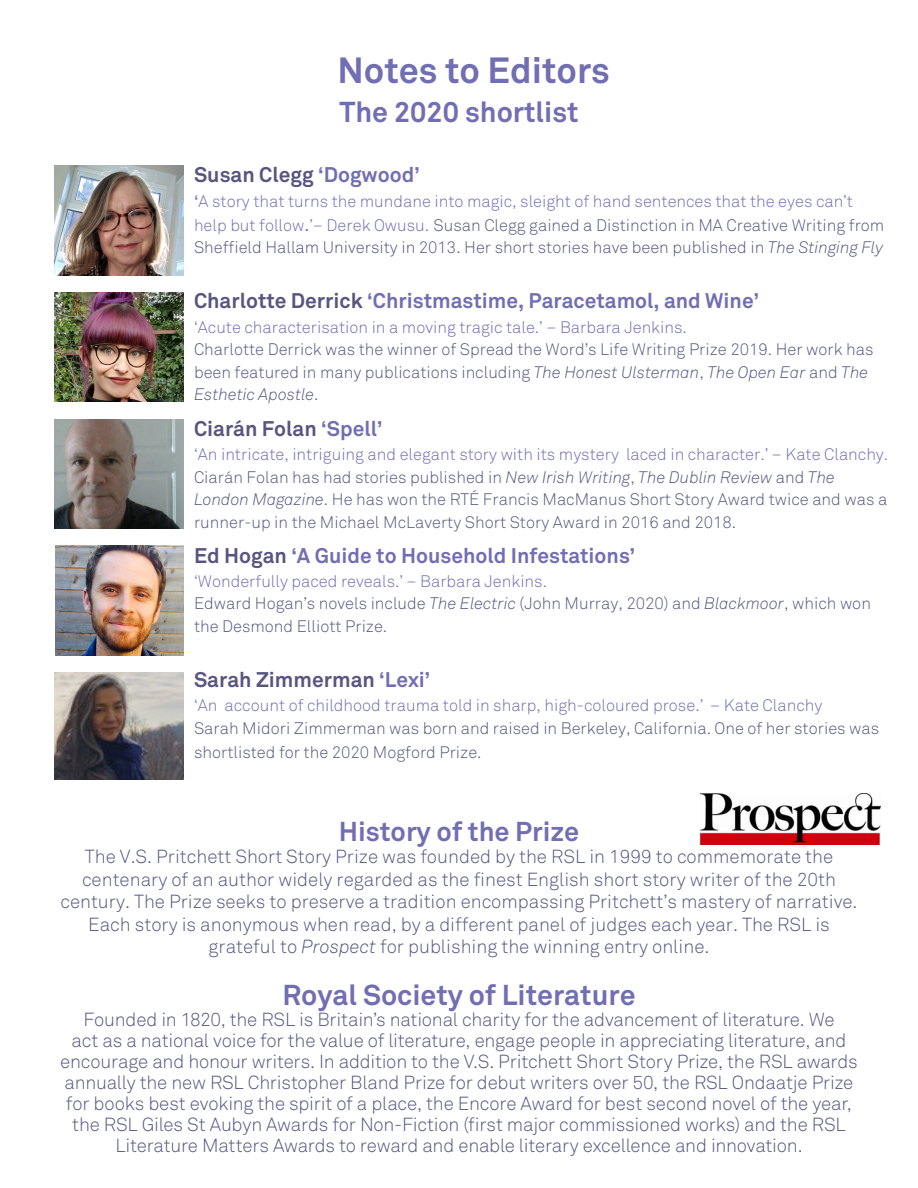
<style>
.page{position:relative;width:918px;height:1188px;background:#fff}
.page>*{position:absolute;margin:0;border:0;box-sizing:border-box;transform-origin:0 0}
.t1{font:700 36px "Akkurat";color:#716eb3}
.t2{font:700 28.5px "Akkurat";color:#716eb3}
.t3{font:700 27px "Akkurat";color:#716eb3}
.t4{font:700 21px "Akkurat";color:#716eb3}
.t5{font:700 21px "Akkurat";color:#585681}
.body_text_9_5pt{font:300 18.75px/21px "Akkurat";letter-spacing:-.005em;color:#585681;text-align:center}
.t6{font:300 16.5px/22.5px "Akkurat";color:#585681}
.t7{font:300 16.5px/24.3px "Akkurat";color:#716eb3}
.s1{color:#716eb3}
.s2{font-weight:400}
.s3{color:#585681}
.s4{font-style:italic}
</style>
<div class="page">
<img style="left:54px;top:166px;width:130px;height:109px">
<img style="left:54px;top:292px;width:130px;height:110px">
<img style="left:54px;top:419px;width:130px;height:109px">
<img style="left:56px;top:546px;width:128px;height:109px">
<img style="left:54px;top:673px;width:130px;height:107px">
<img style="left:700px;top:793px;width:180px;height:52px">
<p class="t1" style="left:338px;top:47px;width:274px">Notes to Editors</p>
<p class="t2" style="left:339px;top:93px;width:241px">The 2020 shortlist</p>
<p class="t5" style="left:194px;top:162px;width:227px">Susan Clegg <span class="s1">‘Dogwood’</span></p>
<p class="t7" style="left:194px;top:189px;width:692px"><span class="s2">‘</span>A story that turns the mundane into magic, sleight of hand sentences that the eyes can’t help but follow<span class="s2">.</span>’– Derek Owusu. <span class="s3">Susan Clegg gained a Distinction in MA Creative Writing from</span></p>
<p class="t6" style="left:194px;top:237px;width:691px">Sheffield Hallam University in 2013. Her short stories have been published in <span class="s4">The Stinging Fly</span></p>
<p class="t4" style="left:194px;top:288px;width:566px"><span class="s3">Charlotte Derrick</span> ‘Christmastime, Paracetamol, and Wine’</p>
<p class="t7" style="left:194px;top:315px;width:494px">‘Acute characterisation in a moving tragic tale.’ – Barbara Jenkins.</p>
<p class="t6" style="left:194px;top:339px;width:681px">Charlotte Derrick was the winner of Spread the Word’s Life Writing Prize 2019. Her work has been featured in many publications including <span class="s4">The Honest Ulsterman</span>, <span class="s4">The Open Ear</span> and <span class="s4">The<br>Esthetic Apostle</span>.</p>
<p class="t5" style="left:194px;top:415px;width:190px">Ciarán Folan <span class="s1">‘Spell’</span></p>
<p class="t7" style="left:194px;top:443px;width:696px">‘An intricate, intriguing and elegant story with its mystery laced in character.’ – Kate Clanchy.</p>
<p class="t6" style="left:194px;top:466px;width:695px">Ciarán Folan has had stories published in <span class="s4">New Irish Writing</span>, <span class="s4">The Dublin Review</span> and <span class="s4">The<br>London Magazine</span>. He has won the RTÉ Francis MacManus Short Story Award twice and was a runner-up in the Michael McLaverty Short Story Award in 2016 and 2018.</p>
<p class="t4" style="left:194px;top:542px;width:443px"><span class="s3">Ed Hogan</span> ‘A Guide to Household Infestations’</p>
<p class="t7" style="left:194px;top:569px;width:355px">‘Wonderfully paced reveals.’ – Barbara Jenkins.</p>
<p class="t6" style="left:194px;top:593px;width:678px">Edward Hogan’s novels include <span class="s4">The Electric</span> (John Murray, 2020) and <span class="s4">Blackmoor</span>, which won the Desmond Elliott Prize.</p>
<p class="t5" style="left:194px;top:666px;width:238px">Sarah Zimmerman <span class="s1">‘Lexi’</span></p>
<p class="t6" style="left:194px;top:695px;width:687px"><span class="s1">‘An account of childhood trauma told in sharp, high-coloured prose.’ – Kate Clanchy<br></span>Sarah Midori Zimmerman was born and raised in Berkeley, California. One of her stories was</p>
<p class="t6" style="left:194px;top:741px;width:289px">shortlisted for the 2020 Mogford Prize.</p>
<p class="t3" style="left:339px;top:814px;width:242px">History of the Prize</p>
<p class="body_text_9_5pt" style="left:60px;top:846px;width:799px;line-height:22.5px">The V.S. Pritchett Short Story Prize was founded by the RSL in 1999 to commemorate the centenary of an author widely regarded as the finest English short story writer of the 20th century. The Prize seeks to preserve a tradition encompassing Pritchett’s mastery of narrative.<br>Each story is anonymous when read, by a different panel of judges each year. The RSL is grateful to <span class="s4">Prospect</span> for publishing the winning entry online.</p>
<p class="t2" style="left:282px;top:977px;width:355px">Royal Society of Literature</p>
<p class="body_text_9_5pt" style="left:60px;top:1009px;width:799px">Founded in 1820, the RSL is Britain’s national charity for the advancement of literature. We<br>act as a national voice for the value of literature, engage people in appreciating literature, and encourage and honour writers. In addition to the V.S. Pritchett Short Story Prize, the RSL awards annually the new RSL Christopher Bland Prize for debut writers over 50, the RSL Ondaatje Prize for books best evoking the spirit of a place, the Encore Award for best second novel of the year, the RSL Giles St Aubyn Awards for Non-Fiction (first major commissioned works) and the RSL Literature Matters Awards to reward and enable literary excellence and innovation.</p>
</div>
